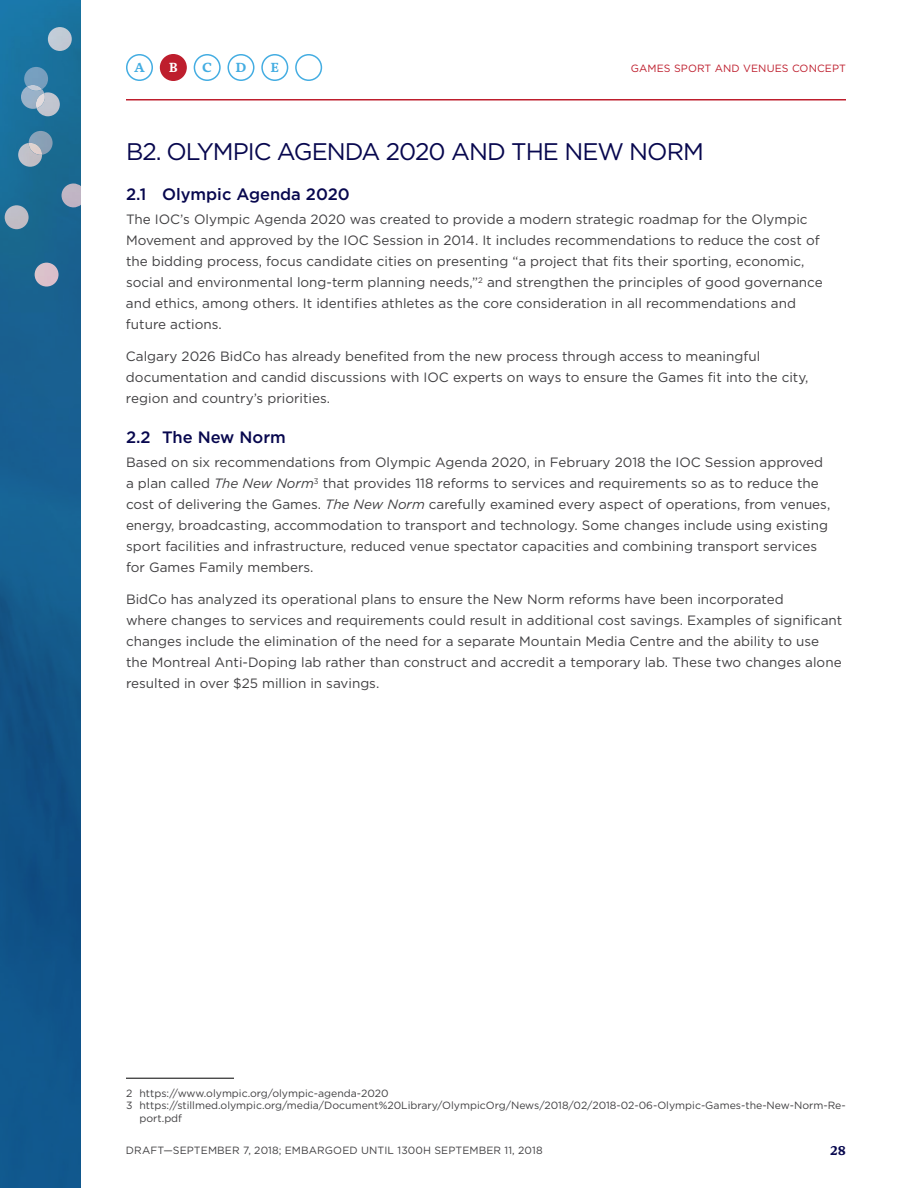
<style>
.page{position:relative;width:918px;height:1188px;background:#fff}
.page>*{position:absolute;margin:0;border:0;box-sizing:border-box;transform-origin:0 0}
.t1{font:24px "Gotham";letter-spacing:-.04em;color:#07074e}
.t2{font:500 16.5px "Gotham";color:#07074e}
.t3{font:13.5px/21px "Gotham";color:#414042}
.t4{font:700 13.5px "Livory";color:#44ade2}
.t5{font:700 13.5px "Livory";color:#07074e}
.t6{font:700 13.5px "Livory";color:#fff}
.t7{font:10.5px "Gotham";color:#414042}
.t8{font:10.5px "Gotham";letter-spacing:.01em;color:#be1e2d}
.s1{font-style:italic}
</style>
<div class="page">
<hr style="left:126px;top:99px;width:720px;height:1px;background:#be1e2d">
<div style="left:126px;top:54px;width:27px;height:27px;border:2px solid #44ade2;border-radius:50%"></div>
<div style="left:161px;top:55px;width:25px;height:25px;background:#be1e2d;border-radius:50%"></div>
<div style="left:160px;top:54px;width:27px;height:27px;border:2px solid #be1e2d;border-radius:50%"></div>
<div style="left:194px;top:54px;width:27px;height:27px;border:2px solid #44ade2;border-radius:50%"></div>
<div style="left:228px;top:54px;width:27px;height:27px;border:2px solid #44ade2;border-radius:50%"></div>
<div style="left:261px;top:54px;width:27px;height:27px;border:2px solid #44ade2;border-radius:50%"></div>
<div style="left:295px;top:54px;width:27px;height:27px;border:2px solid #44ade2;border-radius:50%"></div>
<div style="left:0;top:0;width:81px;height:1188px;background:linear-gradient(to bottom,#1b6d98,#0e4d84)"></div>
<div style="left:48px;top:27px;width:24px;height:24px;background:#c2cbd5;border-radius:50%"></div>
<svg style="left:21px;top:67px;width:39px;height:49px;background:#6e9bb8"></svg>
<svg style="left:18px;top:131px;width:35px;height:36px"></svg>
<svg style="left:62px;top:184px;width:19px;height:23px"></svg>
<div style="left:5px;top:205px;width:24px;height:24px;background:#c0bdc5;border-radius:50%"></div>
<div style="left:35px;top:263px;width:24px;height:24px;background:#dbc0cb;border-radius:50%"></div>
<hr style="left:126px;top:1078px;width:108px;height:1px;background:#000">
<p class="t4" style="left:134px;top:59px;width:12px">A</p>
<p class="t6" style="left:169px;top:59px;width:11px">B</p>
<p class="t4" style="left:202px;top:59px;width:11px">C</p>
<p class="t4" style="left:236px;top:59px;width:12px">D</p>
<p class="t4" style="left:271px;top:59px;width:10px">E</p>
<p class="t8" style="left:631px;top:62px;width:217px">GAMES SPORT AND VENUES CONCEPT</p>
<h1 class="t1" style="left:126px;top:138px;width:579px">B2. OLYMPIC AGENDA 2020 AND THE NEW NORM</h1>
<p class="t2" style="left:126px;top:185px;width:225px">2.1 Olympic Agenda 2020</p>
<p class="t3" style="left:126px;top:209px;width:698px">The IOC’s Olympic Agenda 2020 was created to provide a modern strategic roadmap for the Olympic Movement and approved by the IOC Session in 2014. It includes recommendations to reduce the cost of the bidding process, focus candidate cities on presenting “a project that fits their sporting, economic, social and environmental long-term planning needs,”<sup>2</sup> and strengthen the principles of good governance and ethics, among others. It identifies athletes as the core consideration in all recommendations and future actions.</p>
<p class="t3" style="left:126px;top:345px;width:684px">Calgary 2026 BidCo has already benefited from the new process through access to meaningful documentation and candid discussions with IOC experts on ways to ensure the Games fit into the city, region and country’s priorities.</p>
<p class="t2" style="left:126px;top:428px;width:161px">2.2 The New Norm</p>
<p class="t3" style="left:126px;top:452px;width:706px">Based on six recommendations from Olympic Agenda 2020, in February 2018 the IOC Session approved a plan called <span class="s1">The New Norm</span><sup>3</sup> that provides 118 reforms to services and requirements so as to reduce the cost of delivering the Games. <span class="s1">The New Norm</span> carefully examined every aspect of operations, from venues, energy, broadcasting, accommodation to transport and technology. Some changes include using existing sport facilities and infrastructure, reduced venue spectator capacities and combining transport services for Games Family members.</p>
<p class="t3" style="left:126px;top:588px;width:718px">BidCo has analyzed its operational plans to ensure the New Norm reforms have been incorporated<br>where changes to services and requirements could result in additional cost savings. Examples of significant changes include the elimination of the need for a separate Mountain Media Centre and the ability to use the Montreal Anti-Doping lab rather than construct and accredit a temporary lab. These two changes alone resulted in over $25 million in savings.</p>
<p class="t7" style="left:126px;top:1087px;width:264px">2 https://www.olympic.org/olympic-agenda-2020</p>
<p class="t7" style="left:126px;top:1100px;width:721px">3 https://stillmed.olympic.org/media/Document%20Library/OlympicOrg/News/2018/02/2018-02-06-Olympic-Games-the-New-Norm-Re-</p>
<p class="t7" style="left:140px;top:1112px;width:44px">port.pdf</p>
<p class="t7" style="left:126px;top:1145px;width:418px">DRAFT—SEPTEMBER 7, 2018; EMBARGOED UNTIL 1300H SEPTEMBER 11, 2018</p>
<p class="t5" style="left:830px;top:1143px;width:17px">28</p>
</div>
